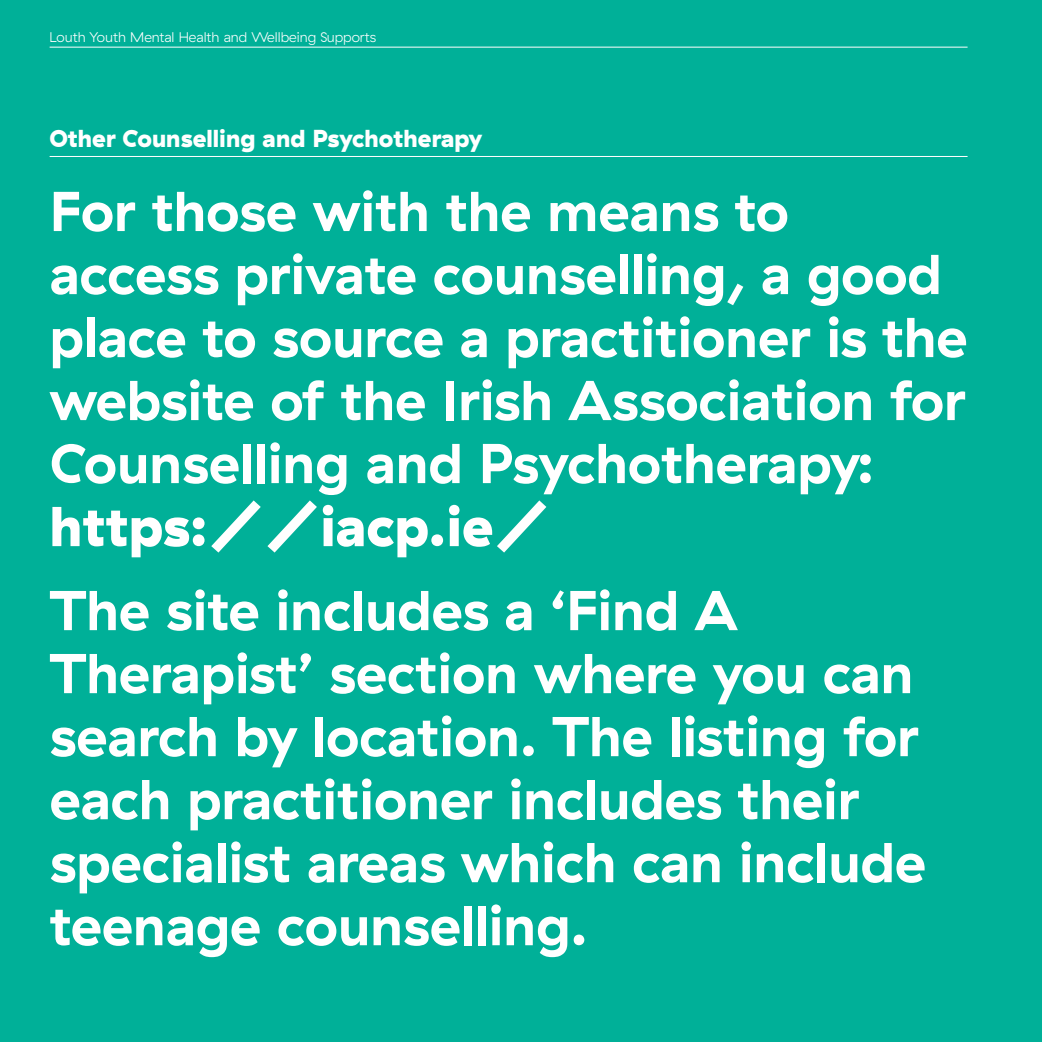
<style>
.page{position:relative;width:1042px;height:1042px;background:#00b098}
.page>*{position:absolute;margin:0;border:0;box-sizing:border-box;transform-origin:0 0}
.t1{font:700 56px/63px "GT Haptik";color:#fff}
.t2{font:900 56px "GT Haptik";color:#fff}
.t3{font:900 24.5px "GT Haptik";color:#fff}
.t4{font:300 14px "GT Haptik";color:#fff}
</style>
<div class="page">
<hr style="left:50px;top:47px;width:917px;height:1px;background:#fff">
<hr style="left:50px;top:156px;width:917px;height:1px;background:#fff">
<p class="t4" style="left:50px;top:29px;width:328px">Louth Youth Mental Health and Wellbeing Supports</p>
<p class="t3" style="left:50px;top:123px;width:434px">Other Counselling and Psychotherapy</p>
<p class="t1" style="left:50px;top:181px;width:919px">For those with the means to access private counselling, a good place to source a practitioner is the website of the Irish Association for Counselling and Psychotherapy:</p>
<p class="t2" style="left:50px;top:490px;width:502px">https://iacp.ie/</p>
<p class="t1" style="left:50px;top:580px;width:878px">The site includes a ‘Find A<br>Therapist’ section where you can search by location. The listing for each practitioner includes their specialist areas which can include teenage counselling.</p>
</div>
